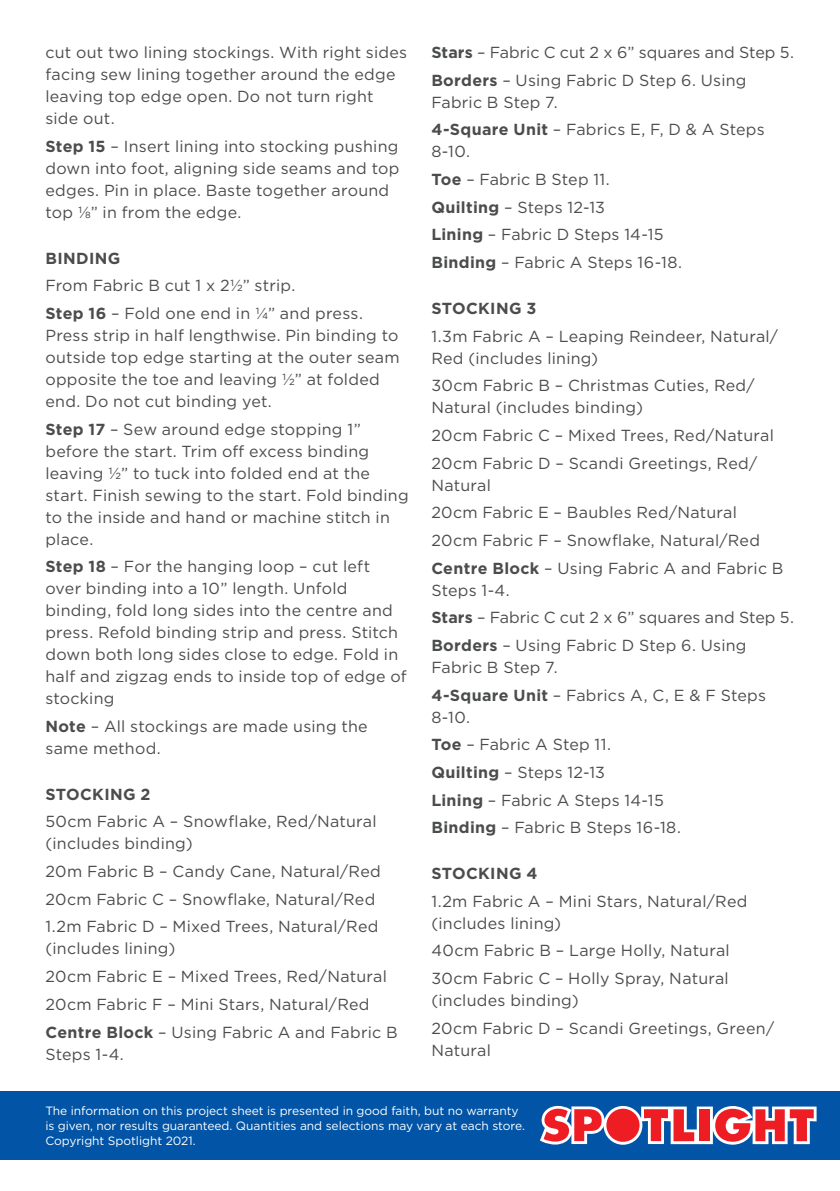
<style>
.page{position:relative;width:840px;height:1191px;background:#fff}
.page>*{position:absolute;margin:0;border:0;box-sizing:border-box;transform-origin:0 0}
.t1{font:16px/22px "Gotham";letter-spacing:.015em;color:#4b4c4d}
.t2{font:700 16px "Gotham";letter-spacing:.02em;color:#4b4c4d}
.t3{font:12px/15px "Gotham";letter-spacing:-.005em;color:#fff}
.s1{font-weight:700}
</style>
<div class="page">
<div style="left:0;top:1090px;width:839px;height:69px;background:#0154a6"></div>
<svg style="left:540px;top:1106px;width:276px;height:38px;background:#c77183"></svg>
<p class="t1" style="left:45px;top:41px;width:363px">cut out two lining stockings. With right sides facing sew lining together around the edge leaving top edge open. Do not turn right side out.</p>
<p class="t1" style="left:45px;top:135px;width:355px"><span class="s1">Step 15</span> – Insert lining into stocking pushing down into foot, aligning side seams and top edges. Pin in place. Baste together around top ⅛” in from the edge.</p>
<p class="t2" style="left:45px;top:247px;width:76px">BINDING</p>
<p class="t1" style="left:45px;top:271px;width:319px;line-height:27.6px">From Fabric B cut 1 x 2½” strip.<br><span class="s1">Step 16</span> – Fold one end in ¼” and press.</p>
<p class="t1" style="left:45px;top:324px;width:355px">Press strip in half lengthwise. Pin binding to outside top edge starting at the outer seam opposite the toe and leaving ½” at folded end. Do not cut binding yet.</p>
<p class="t1" style="left:45px;top:417px;width:364px"><span class="s1">Step 17</span> – Sew around edge stopping 1” before the start. Trim off excess binding leaving ½” to tuck into folded end at the start. Finish sewing to the start. Fold binding to the inside and hand or machine stitch in place.</p>
<p class="t1" style="left:45px;top:555px;width:362px"><span class="s1">Step 18</span> – For the hanging loop – cut left over binding into a 10” length. Unfold binding, fold long sides into the centre and press. Refold binding strip and press. Stitch down both long sides close to edge. Fold in half and zigzag ends to inside top of edge of stocking</p>
<p class="t1" style="left:45px;top:715px;width:323px"><span class="s1">Note</span> – All stockings are made using the same method.</p>
<p class="t2" style="left:45px;top:783px;width:106px">STOCKING 2</p>
<p class="t1" style="left:45px;top:810px;width:332px">50cm Fabric A – Snowflake, Red/Natural (includes binding)</p>
<p class="t1" style="left:45px;top:857px;width:337px;line-height:27.6px">20m Fabric B – Candy Cane, Natural/Red<br>20cm Fabric C – Snowflake, Natural/Red<br>1.2m Fabric D – Mixed Trees, Natural/Red</p>
<p class="t1" style="left:45px;top:934px;width:353px;line-height:27.6px">(includes lining)<br>20cm Fabric E – Mixed Trees, Red/Natural 20cm Fabric F – Mini Stars, Natural/Red <span class="s1">Centre Block</span> – Using Fabric A and Fabric B</p>
<p class="t1" style="left:45px;top:1042px;width:80px">Steps 1-4.</p>
<p class="t1" style="left:431px;top:38px;width:364px;line-height:27.6px"><span class="s1">Stars</span> – Fabric C cut 2 x 6” squares and Step 5.<br><span class="s1">Borders</span> – Using Fabric D Step 6. Using</p>
<p class="t1" style="left:431px;top:88px;width:334px;line-height:27.6px">Fabric B Step 7.<br><span class="s1">4-Square Unit</span> – Fabrics E, F, D &amp; A Steps</p>
<p class="t1" style="left:431px;top:138px;width:252px;line-height:27.6px">8-10.<br><span class="s1">Toe</span> – Fabric B Step 11.<br><span class="s1">Quilting</span> – Steps 12-13<br><span class="s1">Lining</span> – Fabric D Steps 14-15<br><span class="s1">Binding</span> – Fabric A Steps 16-18.</p>
<p class="t2" style="left:431px;top:297px;width:106px">STOCKING 3</p>
<p class="t1" style="left:431px;top:324px;width:348px">1.3m Fabric A – Leaping Reindeer, Natural/<br>Red (includes lining)</p>
<p class="t1" style="left:431px;top:374px;width:324px">30cm Fabric B – Christmas Cuties, Red/<br>Natural (includes binding)</p>
<p class="t1" style="left:431px;top:421px;width:344px;line-height:27.6px">20cm Fabric C – Mixed Trees, Red/Natural<br>20cm Fabric D – Scandi Greetings, Red/</p>
<p class="t1" style="left:431px;top:471px;width:353px;line-height:27.6px">Natural<br>20cm Fabric E – Baubles Red/Natural<br>20cm Fabric F – Snowflake, Natural/Red<br><span class="s1">Centre Block</span> – Using Fabric A and Fabric B</p>
<p class="t1" style="left:431px;top:576px;width:364px;line-height:27.6px">Steps 1-4.<br><span class="s1">Stars</span> – Fabric C cut 2 x 6” squares and Step 5.<br><span class="s1">Borders</span> – Using Fabric D Step 6. Using</p>
<p class="t1" style="left:431px;top:653px;width:336px;line-height:27.6px">Fabric B Step 7.<br><span class="s1">4-Square Unit</span> – Fabrics A, C, E &amp; F Steps</p>
<p class="t1" style="left:431px;top:703px;width:251px;line-height:27.6px">8-10.<br><span class="s1">Toe</span> – Fabric A Step 11.<br><span class="s1">Quilting</span> – Steps 12-13<br><span class="s1">Lining</span> – Fabric A Steps 14-15<br><span class="s1">Binding</span> – Fabric B Steps 16-18.</p>
<p class="t2" style="left:431px;top:862px;width:108px">STOCKING 4</p>
<p class="t1" style="left:431px;top:889px;width:317px">1.2m Fabric A – Mini Stars, Natural/Red (includes lining)</p>
<p class="t1" style="left:431px;top:936px;width:300px;line-height:27.6px">40cm Fabric B – Large Holly, Natural<br>30cm Fabric C – Holly Spray, Natural</p>
<p class="t1" style="left:431px;top:986px;width:344px;line-height:27.6px">(includes binding)<br>20cm Fabric D – Scandi Greetings, Green/</p>
<p class="t1" style="left:431px;top:1038px;width:61px">Natural</p>
<p class="t3" style="left:45px;top:1103px;width:481px">The information on this project sheet is presented in good faith, but no warranty is given, nor results guaranteed. Quantities and selections may vary at each store.<br>Copyright Spotlight 2021.</p>
</div>
